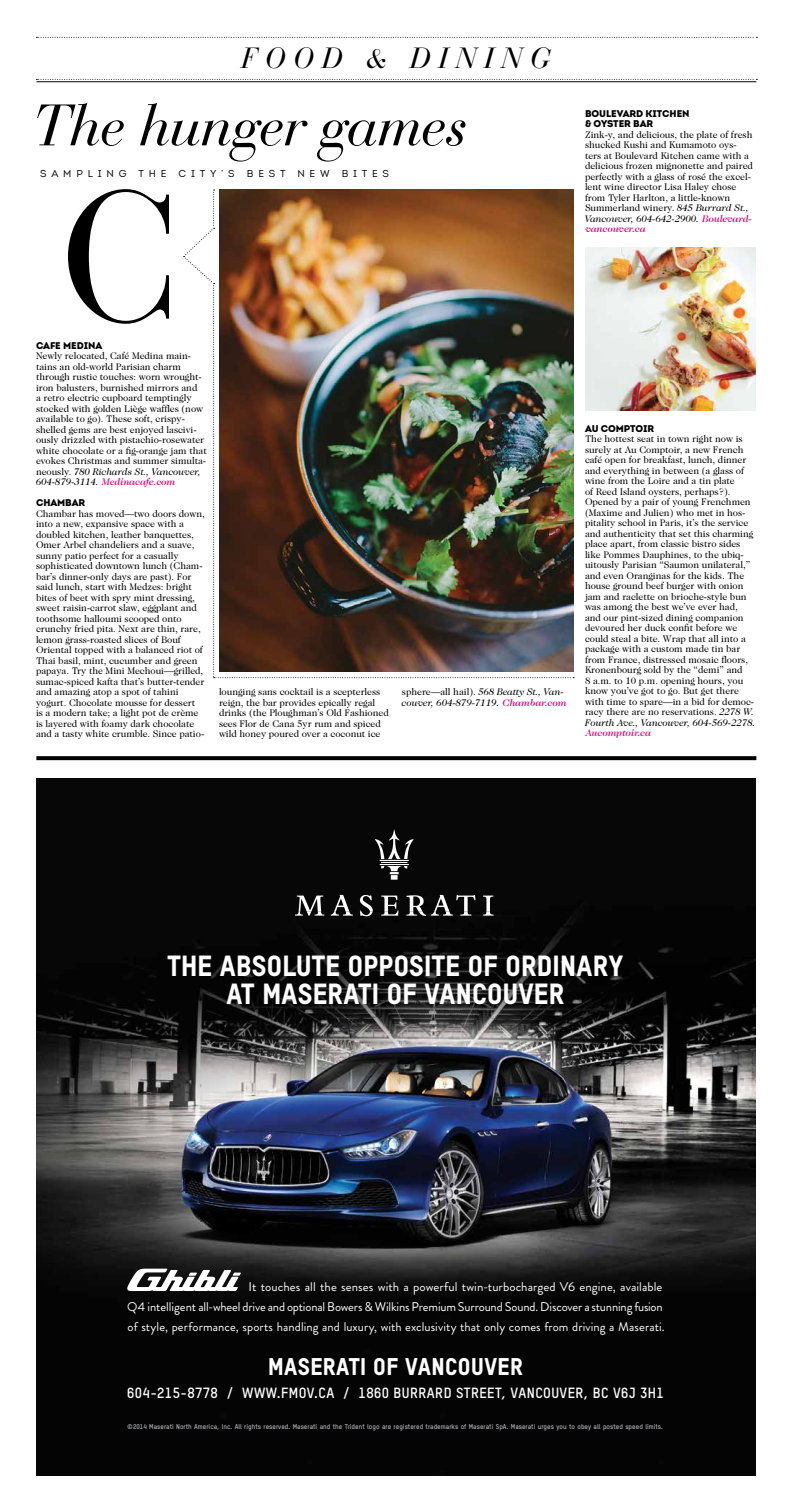
<style>
.page{position:relative;width:792px;height:1512px;background:#fff}
.page>*{position:absolute;margin:0;border:0;box-sizing:border-box;transform-origin:0 0}
.t1{font:italic 58px "Bauer Bodoni";letter-spacing:-.025em;color:#000}
.t2{font:italic 29px "Bauer Bodoni";letter-spacing:.26em;color:#000}
.t3{font:800 28.7px/28.7px "TSTAR";letter-spacing:.01em;color:#fff;text-align:center}
.t4{font:800 23.8px "TSTAR";letter-spacing:.02em;color:#fff}
.t5{font:700 14.5px "TSTAR";letter-spacing:.03em;color:#fff}
.t6{font:12.6px/20px "Brandon Grotesque";color:#fff}
.t7{font:10px "Intro";letter-spacing:.48em;color:#000}
.t8{font:9.8px/10.5px "Caslon Two Twenty Four";letter-spacing:-.005em;color:#000}
.t9{font:italic 9.8px/10.5px "Caslon Two Twenty Four";letter-spacing:-.005em;color:#000}
.t10{font:900 9.8px/10.5px "Intro";letter-spacing:-.005em;color:#000}
.t11{font:italic 500 9.8px "Caslon Two Twenty Four";letter-spacing:-.005em;color:#e20177}
.t12{font:700 6.8px "TSTARPRO";color:#acaeb1}
.s1{font-style:italic}
.s2{font-weight:500;font-style:italic;color:#e20177}
.s3{font-style:normal}
.s4{font-weight:500;color:#e20177}
</style>
<div class="page">
<img style="left:36px;top:778px;width:720px;height:698px">
<svg style="left:295px;top:895px;width:199px;height:21px"></svg>
<svg style="left:375px;top:829px;width:39px;height:51px"></svg>
<svg style="left:127px;top:1269px;width:114px;height:22px"></svg>
<svg style="left:36px;top:79px;width:721px;height:1px"></svg>
<svg style="left:36px;top:37px;width:721px;height:1px"></svg>
<hr style="left:36px;top:81px;width:720px;height:1px;background:#000">
<svg style="left:36px;top:756px;width:720px;height:4px;background:#0a0a0a"></svg>
<img style="left:585px;top:247px;width:171px;height:163px">
<img style="left:183px;top:190px;width:391px;height:488px">
<svg style="left:68px;top:189px;width:101px;height:135px"></svg>
<h2 class="t2" style="left:241px;top:40px;width:311px">FOOD &amp; DINING</h2>
<h1 class="t1" style="left:32px;top:91px;width:437px">The hunger games</h1>
<p class="t7" style="left:40px;top:168px;width:350px">SAMPLING THE CITY’S BEST NEW BITES</p>
<p class="t10" style="left:585px;top:108px;width:106px">BOULEVARD KITCHEN &amp; OYSTER BAR</p>
<p class="t8" style="left:585px;top:129px;width:169px">Zink-y, and delicious, the plate of fresh shucked Kushi and Kumamoto oys&shy;ters at Boulevard Kitchen came with a delicious frozen mignonette and paired perfectly with a glass of rosé the excel&shy;lent wine director Lisa Haley chose from Tyler Harlton, a little-known Summerland winery. <span class="s1">845 Burrard St., Vancouver, 604-642-2900.</span> <span class="s2">Boulevard&shy;vancouver.ca</span></p>
<p class="t10" style="left:36px;top:340px;width:68px">CAFE MEDINA</p>
<p class="t8" style="left:36px;top:351px;width:172px">Newly relocated, Café Medina main&shy;tains an old-world Parisian charm through rustic touches: worn wrought&shy;iron balusters, burnished mirrors and<br>a retro electric cupboard temptingly stocked with golden Liège waffles (now available to go). These soft, crispy&shy;shelled gems are best enjoyed lascivi&shy;ously drizzled with pistachio-rosewater white chocolate or a fig-orange jam that evokes Christmas and summer simulta&shy;neously. <span class="s1">780 Richards St., Vancouver, 604-879-3114.</span> <span class="s2">Medinacafe.com</span></p>
<p class="t10" style="left:36px;top:498px;width:51px">CHAMBAR</p>
<p class="t8" style="left:36px;top:508px;width:170px">Chambar has moved—two doors down, into a new, expansive space with a doubled kitchen, leather banquettes, Omer Arbel chandeliers and a suave, sunny patio perfect for a casually sophisticated downtown lunch (Cham&shy;bar’s dinner-only days are past). For said lunch, start with Medzes: bright bites of beet with spry mint dressing, sweet raisin-carrot slaw, eggplant and toothsome halloumi scooped onto crunchy fried pita. Next are thin, rare, lemon grass-roasted slices of Bouf Oriental topped with a balanced riot of Thai basil, mint, cucumber and green papaya. Try the Mini Mechoui—grilled, sumac-spiced kafta that’s butter-tender and amazing atop a spot of tahini yogurt. Chocolate mousse for dessert<br>is a modern take; a light pot de crème is layered with foamy dark chocolate and a tasty white crumble. Since patio-</p>
<p class="t8" style="left:219px;top:687px;width:171px">lounging sans cocktail is a scepterless reign, the bar provides epically regal drinks (the Ploughman’s Old Fashioned sees Flor de Cana 5yr rum and spiced wild honey poured over a coconut ice</p>
<p class="t9" style="left:402px;top:687px;width:166px"><span class="s3">sphere—all hail).</span> 568 Beatty St., Van&shy;couver, 604-879-7119. <span class="s4">Chambar.com</span></p>
<p class="t10" style="left:585px;top:423px;width:71px">AU COMPTOIR</p>
<p class="t8" style="left:585px;top:434px;width:172px">The hottest seat in town right now is surely at Au Comptoir, a new French café open for breakfast, lunch, dinner and everything in between (a glass of wine from the Loire and a tin plate<br>of Reed Island oysters, perhaps?).<br>Opened by a pair of young Frenchmen (Maxime and Julien) who met in hos&shy;pitality school in Paris, it’s the service and authenticity that set this charming place apart, from classic bistro sides like Pommes Dauphines, to the ubiq&shy;uitously Parisian “Saumon unilateral,” and even Oranginas for the kids. The house ground beef burger with onion jam and raclette on brioche-style bun was among the best we’ve ever had, and our pint-sized dining companion devoured her duck confit before we could steal a bite. Wrap that all into a package with a custom made tin bar from France, distressed mosaic floors, Kronenbourg sold by the “demi” and<br>8 a.m. to 10 p.m. opening hours, you know you’ve got to go. But get there with time to spare—in a bid for democ&shy;racy there are no reservations. <span class="s1">2278 W.<br>Fourth Ave., Vancouver, 604-569-2278.</span></p>
<p class="t11" style="left:585px;top:727px;width:67px">Aucomptoir.ca</p>
<h3 class="t3" style="left:167px;top:951px;width:458px">THE ABSOLUTE OPPOSITE OF ORDINARY<br>AT MASERATI OF VANCOUVER</h3>
<p class="t6" style="left:127px;top:1277px;width:539px;text-indent:121px">It touches all the senses with a powerful twin-turbocharged V6 engine, available<br>Q4 intelligent all-wheel drive and optional Bowers &amp; Wilkins Premium Surround Sound. Discover a stunning fusion of style, performance, sports handling and luxury, with exclusivity that only comes from driving a Maserati.</p>
<h3 class="t4" style="left:268px;top:1352px;width:256px">MASERATI OF VANCOUVER</h3>
<h3 class="t5" style="left:127px;top:1384px;width:538px">604-215-8778 / WWW.FMOV.CA / 1860 BURRARD STREET, VANCOUVER, BC V6J 3H1</h3>
<p class="t12" style="left:127px;top:1422px;width:537px">©2014 Maserati North America, Inc. All rights reserved. Maserati and the Trident logo are registered trademarks of Maserati SpA. Maserati urges you to obey all posted speed limits.</p>
</div>
